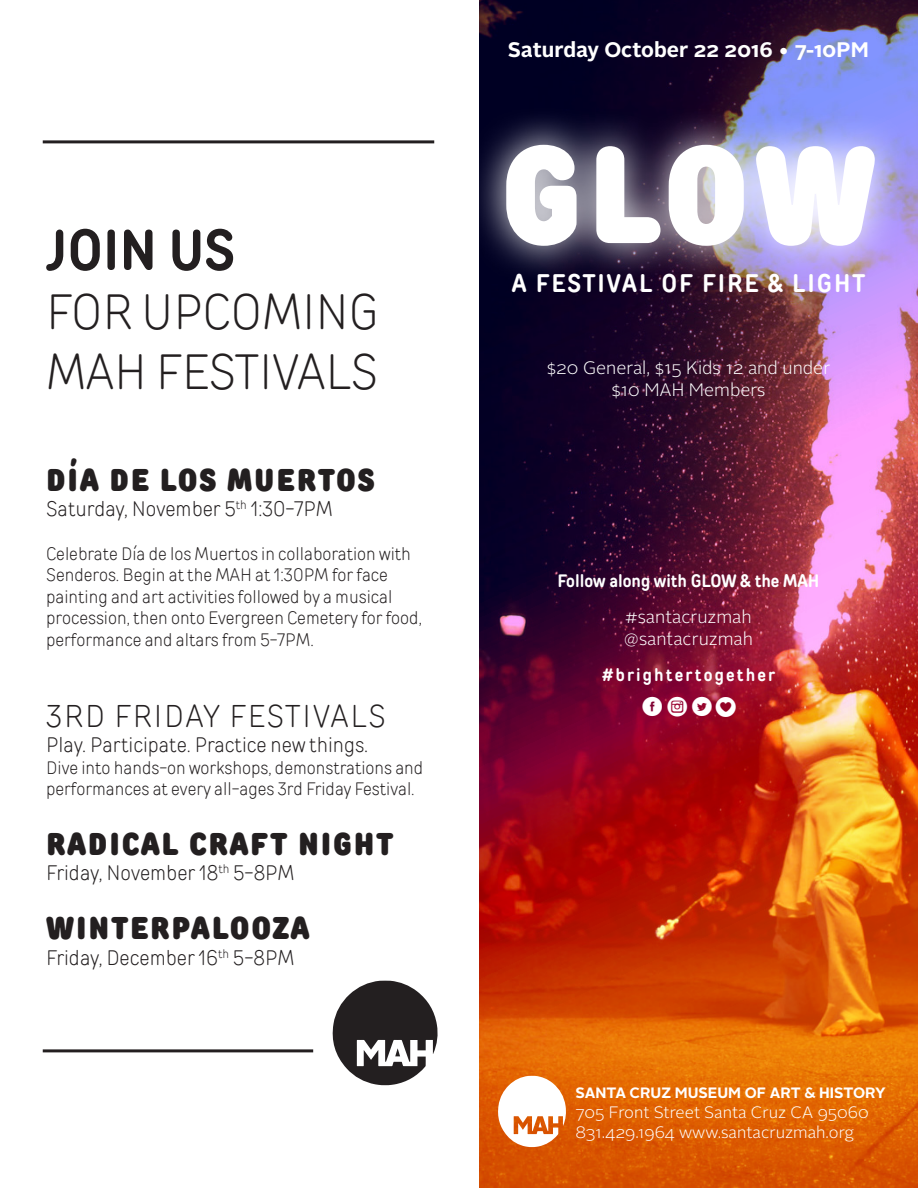
<style>
.page{position:relative;width:918px;height:1188px;background:#fff}
.page>*{position:absolute;margin:0;border:0;box-sizing:border-box;transform-origin:0 0}
.t1{font:900 136.5px "TT Rounds Condensed";color:#fff}
.t2{font:700 57px "TT Rounds Condensed";color:#231f20}
.t3{font:300 49.5px/59.4px "TT Rounds Condensed";color:#231f20}
.t4{font:900 31.5px "TT Rounds Condensed";letter-spacing:.06em;color:#231f20}
.t5{font:300 31.5px "TT Rounds Condensed";letter-spacing:.06em;color:#231f20}
.t6{font:30px "socialtype";color:#fff}
.t7{font:700 25.5px "TT Rounds Condensed";letter-spacing:.08em;color:#fff}
.t8{font:300 21px "TT Rounds Condensed";color:#231f20}
.t9{font:700 21px "Alright Sans";color:#fff}
.t10{font:300 18px/21.6px "TT Rounds Condensed";color:#231f20}
.t11{font:300 18px "Alright Sans";color:#fff}
.t12{font:700 18px "TT Rounds Condensed";color:#fff}
.t13{font:700 18px "TT Rounds Condensed";letter-spacing:.12em;color:#fff}
.t14{font:300 16.5px "Alright Sans";color:#fff}
.t15{font:700 15px "Alright Sans";color:#fff}
.s1{font-size:19.5px}
.s2{font-family:"Socialico";font-size:28.5px}
</style>
<div class="page">
<img style="left:480px;top:0;width:438px;height:1188px">
<img style="left:479px;top:108px;width:432px;height:174px">
<svg style="left:497px;top:1076px;width:69px;height:71px"></svg>
<hr style="left:43px;top:140px;width:391px;height:3px;background:#231f20">
<hr style="left:43px;top:1049px;width:270px;height:3px;background:#231f20">
<svg style="left:333px;top:981px;width:105px;height:104px"></svg>
<p class="t2" style="left:46px;top:212px;width:190px">JOIN US</p>
<p class="t3" style="left:46px;top:281px;width:334px">FOR UPCOMING<br>MAH FESTIVALS</p>
<p class="t4" style="left:46px;top:458px;width:330px">DÍA DE LOS MUERTOS</p>
<p class="t8" style="left:46px;top:495px;width:288px">Saturday, November 5<sup>th</sup> 1:30-7PM</p>
<p class="t10" style="left:46px;top:542px;width:377px">Celebrate Día de los Muertos in collaboration with Senderos. Begin at the MAH at 1:30PM for face painting and art activities followed by a musical procession, then onto Evergreen Cemetery for food, performance and altars from 5-7PM.</p>
<p class="t5" style="left:46px;top:695px;width:341px">3RD FRIDAY FESTIVALS</p>
<p class="t8" style="left:46px;top:731px;width:324px">Play. Participate. Practice new things.</p>
<p class="t10" style="left:46px;top:756px;width:379px">Dive into hands-on workshops, demonstrations and performances at every all-ages 3rd Friday Festival.</p>
<p class="t4" style="left:46px;top:822px;width:349px">RADICAL CRAFT NIGHT</p>
<p class="t8" style="left:46px;top:859px;width:250px">Friday, November 18<sup>th</sup> 5-8PM</p>
<p class="t4" style="left:46px;top:907px;width:265px">WINTERPALOOZA</p>
<p class="t8" style="left:46px;top:943px;width:250px">Friday, December 16<sup>th</sup> 5-8PM</p>
<p class="t9" style="left:508px;top:35px;width:363px">Saturday October 22 2016 • 7-10PM</p>
<p class="t1" style="left:501px;top:101px;width:377px">GLOW</p>
<p class="t7" style="left:512px;top:266px;width:355px">A FESTIVAL OF FIRE &amp; LIGHT</p>
<p class="t11" style="left:547px;top:356px;width:285px">$20 General, $15 Kids 12 and under</p>
<p class="t11" style="left:612px;top:378px;width:155px">$10 MAH Members</p>
<p class="t12" style="left:558px;top:569px;width:263px">Follow along with GLOW &amp; the MAH</p>
<p class="t11" style="left:625px;top:605px;width:128px"><span class="s1">#</span>santacruzmah</p>
<p class="t11" style="left:624px;top:626px;width:131px">@santacruzmah</p>
<p class="t13" style="left:602px;top:662px;width:174px">#brightertogether</p>
<p class="t6" style="left:640px;top:689px;width:99px">BVA<span class="s2">3</span></p>
<p class="t15" style="left:576px;top:1083px;width:312px">SANTA CRUZ MUSEUM OF ART &amp; HISTORY</p>
<p class="t14" style="left:576px;top:1101px;width:295px">705 Front Street Santa Cruz CA 95060</p>
<p class="t14" style="left:576px;top:1121px;width:280px">831.429.1964 www.santacruzmah.org</p>
</div>
